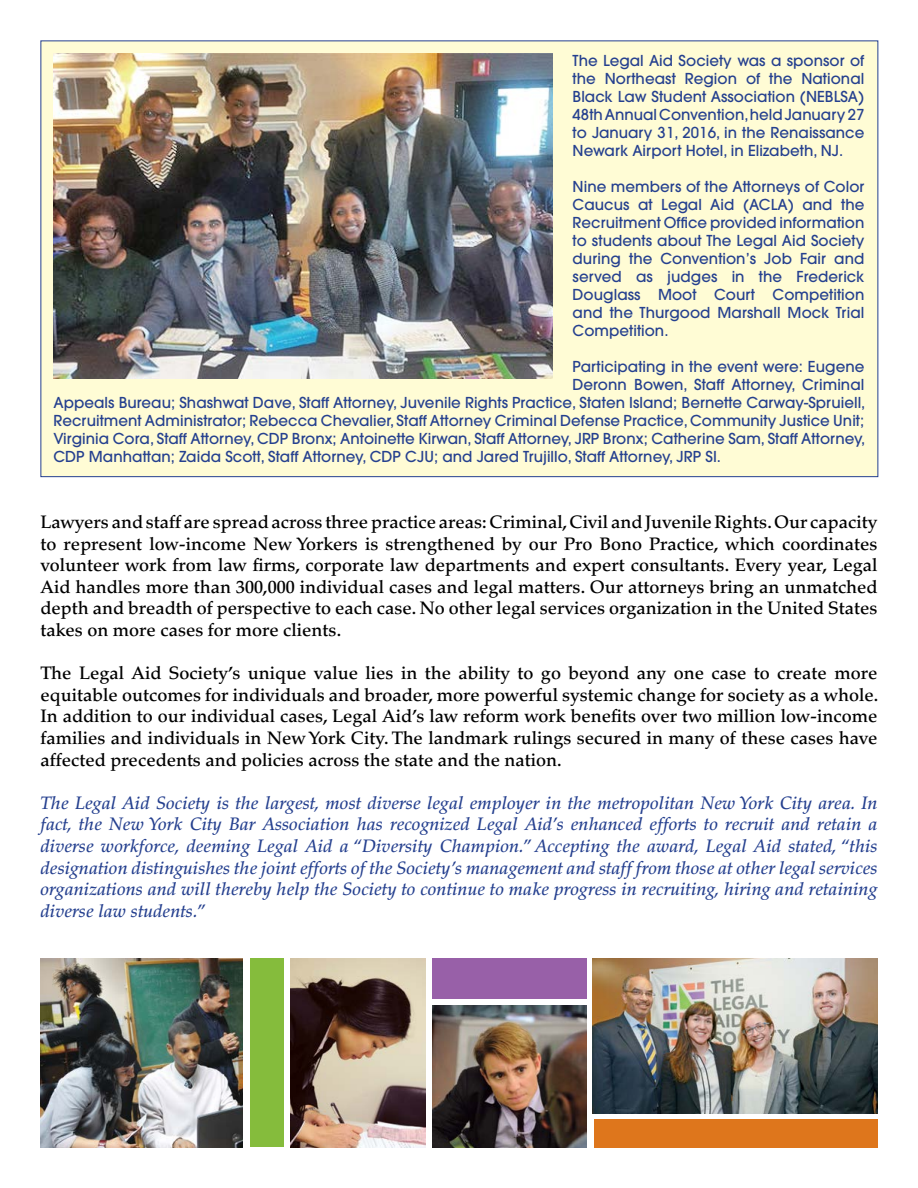
<style>
.page{position:relative;width:918px;height:1188px;background:#fff}
.page>*{position:absolute;margin:0;border:0;box-sizing:border-box;transform-origin:0 0}
.t1{font:500 18px/21.6px "Palatino";color:#000;text-align:justify}
.t2{font:italic 500 18px/21.6px "Palatino";letter-spacing:.005em;color:#25408f;text-align:justify}
.t3{font:500 15px/18px "Avant Garde";letter-spacing:.005em;color:#25408f;text-align:justify}
</style>
<div class="page">
<div style="left:40px;top:40px;width:838px;height:437px;background:#fffcd5;border:1px solid #25408f"></div>
<img style="left:53px;top:54px;width:499px;height:324px">
<img style="left:40px;top:959px;width:203px;height:189px">
<img style="left:593px;top:958px;width:285px;height:156px">
<div style="left:250px;top:958px;width:34px;height:190px;background:#85bc3c"></div>
<img style="left:290px;top:959px;width:136px;height:189px">
<div style="left:432px;top:958px;width:154px;height:41px;background:#9860a8"></div>
<img style="left:432px;top:1006px;width:154px;height:142px">
<div style="left:594px;top:1119px;width:284px;height:29px;background:#de761c"></div>
<p class="t3" style="left:573px;top:52px;width:293px">The Legal Aid Society was a sponsor of the Northeast Region of the National Black Law Student Association (NEBLSA)<br>48th Annual Convention, held January 27 to January 31, 2016, in the Renaissance Newark Airport Hotel, in Elizabeth, NJ.</p>
<p class="t3" style="left:573px;top:178px;width:293px">Nine members of the Attorneys of Color Caucus at Legal Aid (ACLA) and the Recruitment Office provided information to students about The Legal Aid Society during the Convention’s Job Fair and served as judges in the Frederick Douglass Moot Court Competition and the Thurgood Marshall Mock Trial Competition.</p>
<p class="t3" style="left:573px;top:358px;width:293px">Participating in the event were: Eugene</p>
<p class="t3" style="left:573px;top:376px;width:293px">Deronn Bowen, Staff Attorney, Criminal</p>
<p class="t3" style="left:53px;top:394px;width:813px">Appeals Bureau; Shashwat Dave, Staff Attorney, Juvenile Rights Practice, Staten Island; Bernette Carway-Spruiell,</p>
<p class="t3" style="left:53px;top:412px;width:812px">Recruitment Administrator; Rebecca Chevalier, Staff Attorney Criminal Defense Practice, Community Justice Unit;</p>
<p class="t3" style="left:53px;top:430px;width:813px">Virginia Cora, Staff Attorney, CDP Bronx; Antoinette Kirwan, Staff Attorney, JRP Bronx; Catherine Sam, Staff Attorney,</p>
<p class="t3" style="left:53px;top:448px;width:669px">CDP Manhattan; Zaida Scott, Staff Attorney, CDP CJU; and Jared Trujillo, Staff Attorney, JRP SI.</p>
<p class="t1" style="left:40px;top:511px;width:839px">Lawyers and staff are spread across three practice areas: Criminal, Civil and Juvenile Rights. Our capacity to represent low-income New Yorkers is strengthened by our Pro Bono Practice, which coordinates volunteer work from law firms, corporate law departments and expert consultants. Every year, Legal Aid handles more than 300,000 individual cases and legal matters. Our attorneys bring an unmatched depth and breadth of perspective to each case. No other legal services organization in the United States takes on more cases for more clients.</p>
<p class="t1" style="left:40px;top:662px;width:839px">The Legal Aid Society’s unique value lies in the ability to go beyond any one case to create more equitable outcomes for individuals and broader, more powerful systemic change for society as a whole.<br>In addition to our individual cases, Legal Aid’s law reform work benefits over two million low-income families and individuals in New York City. The landmark rulings secured in many of these cases have affected precedents and policies across the state and the nation.</p>
<p class="t2" style="left:40px;top:792px;width:839px">The Legal Aid Society is the largest, most diverse legal employer in the metropolitan New York City area. In fact, the New York City Bar Association has recognized Legal Aid’s enhanced efforts to recruit and retain a diverse workforce, deeming Legal Aid a “Diversity Champion.” Accepting the award, Legal Aid stated, “this designation distinguishes the joint efforts of the Society’s management and staff from those at other legal services organizations and will thereby help the Society to continue to make progress in recruiting, hiring and retaining diverse law students.”</p>
</div>
